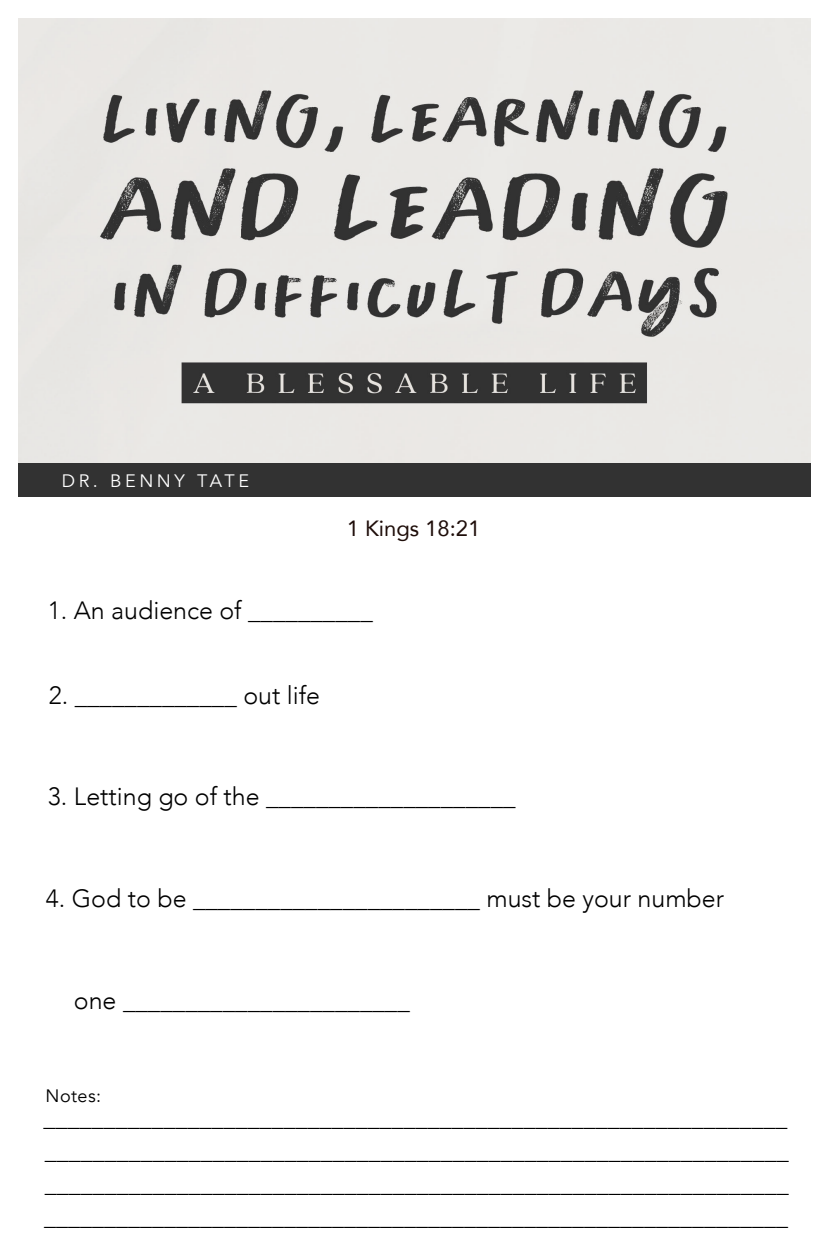
<style>
.page{position:relative;width:828px;height:1260px;background:#fff}
.page>*{position:absolute;margin:0;border:0;box-sizing:border-box;transform-origin:0 0}
.t1{font:300 25px "Avenir";color:#000}
.t2{font:300 24px/32.8px "Helvetica";color:#000}
.t3{font:22px "Avenir";color:#1e0d09}
.t4{font:18px "Avenir";letter-spacing:.2em;color:#fff}
.t5{font:18px "Avenir";letter-spacing:.025em;color:#000}
</style>
<div class="page">
<div style="left:18px;top:463px;width:792px;height:34px;background:#323232"></div>
<img style="left:18px;top:18px;width:792px;height:444px">
<p class="t4" style="left:62px;top:470px;width:189px">DR. BENNY TATE</p>
<p class="t3" style="left:347px;top:510px;width:135px">1 Kings 18:21</p>
<p class="t1" style="left:48px;top:595px;width:326px">1. An audience of __________</p>
<p class="t1" style="left:49px;top:681px;width:273px">2. _____________ out life</p>
<p class="t1" style="left:48px;top:781px;width:469px">3. Letting go of the ____________________</p>
<p class="t1" style="left:46px;top:884px;width:680px">4. God to be _______________________ must be your number</p>
<p class="t1" style="left:74px;top:986px;width:337px">one _______________________</p>
<p class="t5" style="left:46px;top:1085px;width:57px">Notes:</p>
<p class="t2" style="left:43px;top:1100px;width:745px">______________________________________________________________</p>
<p class="t2" style="left:45px;top:1132px;width:745px">______________________________________________________________ ______________________________________________________________</p>
<p class="t2" style="left:44px;top:1198px;width:745px">______________________________________________________________</p>
</div>
